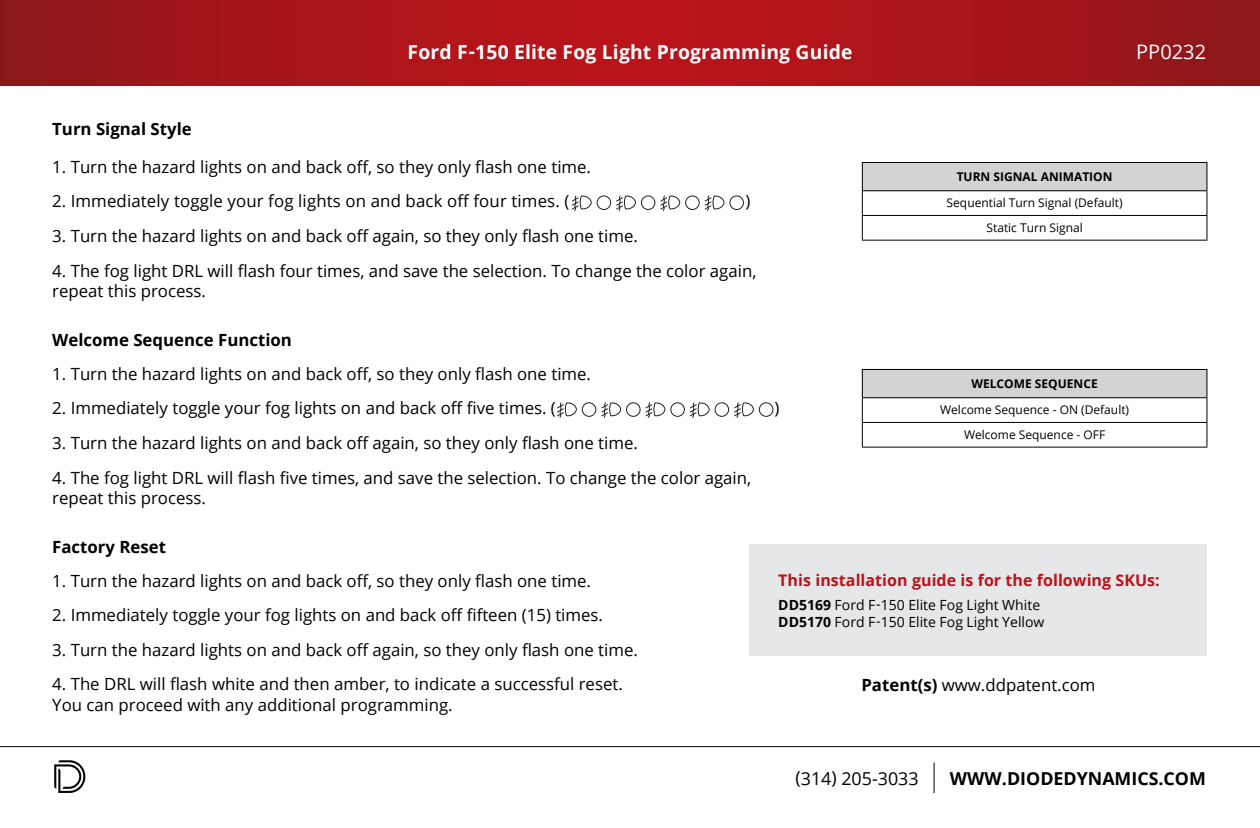
<style>
.page{position:relative;width:1260px;height:828px;background:#fff}
.page>*{position:absolute;margin:0;border:0;box-sizing:border-box;transform-origin:0 0}
.t1{font:20px "Open Sans";color:#fff}
.t2{font:700 19.2px "Open Sans";letter-spacing:.01em;color:#fff}
.t3{font:700 17.8px "Open Sans";color:#000}
.t4{font:17.8px "Open Sans";color:#000}
.t5{font:16.8px/20.2px "Open Sans";color:#000}
.t6{font:700 16.8px "Open Sans";color:#000}
.t7{font:700 16px "Open Sans";letter-spacing:.005em;color:#ba141a}
.t8{font:14px/16.8px "Open Sans";color:#000}
.t9{font:12px/24.6px "Open Sans";color:#000;text-align:center}
.t10{font:700 12px "Open Sans";color:#000}
.s1{font-weight:700}
</style>
<div class="page">
<hr style="left:0;top:746px;width:1260px;height:1px;background:#000">
<img style="left:0;top:0;width:1260px;height:86px">
<div style="left:597px;top:195px;width:14px;height:15px;border:1px solid #241f21;border-radius:50%"></div>
<svg style="left:572px;top:195px;width:20px;height:16px"></svg>
<div style="left:641px;top:195px;width:14px;height:15px;border:1px solid #241f21;border-radius:50%"></div>
<div style="left:685px;top:195px;width:15px;height:15px;border:1px solid #241f21;border-radius:50%"></div>
<svg style="left:616px;top:195px;width:20px;height:16px"></svg>
<svg style="left:660px;top:195px;width:21px;height:16px"></svg>
<div style="left:729px;top:195px;width:15px;height:15px;border:1px solid #241f21;border-radius:50%"></div>
<div style="left:582px;top:402px;width:14px;height:15px;border:1px solid #241f21;border-radius:50%"></div>
<svg style="left:557px;top:402px;width:20px;height:16px"></svg>
<div style="left:626px;top:402px;width:15px;height:15px;border:1px solid #241f21;border-radius:50%"></div>
<div style="left:670px;top:402px;width:15px;height:15px;border:1px solid #241f21;border-radius:50%"></div>
<svg style="left:601px;top:402px;width:21px;height:16px"></svg>
<svg style="left:645px;top:402px;width:21px;height:16px"></svg>
<div style="left:715px;top:402px;width:14px;height:15px;border:1px solid #241f21;border-radius:50%"></div>
<svg style="left:704px;top:195px;width:21px;height:16px"></svg>
<svg style="left:689px;top:402px;width:21px;height:16px"></svg>
<div style="left:759px;top:402px;width:14px;height:15px;border:1px solid #241f21;border-radius:50%"></div>
<svg style="left:734px;top:402px;width:20px;height:16px"></svg>
<div style="left:862px;top:162px;width:345px;height:29px;background:#d1d3d4"></div>
<hr style="left:862px;top:162px;width:345px;height:1px;background:#000">
<hr style="left:862px;top:190px;width:345px;height:1px;background:#000">
<hr style="left:862px;top:215px;width:345px;height:1px;background:#000">
<svg style="left:862px;top:163px;width:1px;height:77px"></svg>
<svg style="left:1206px;top:163px;width:1px;height:77px"></svg>
<hr style="left:862px;top:240px;width:345px;height:1px;background:#000">
<div style="left:862px;top:369px;width:345px;height:29px;background:#d1d3d4"></div>
<hr style="left:862px;top:369px;width:345px;height:1px;background:#000">
<hr style="left:862px;top:397px;width:345px;height:1px;background:#000">
<hr style="left:862px;top:422px;width:345px;height:1px;background:#000">
<svg style="left:862px;top:370px;width:1px;height:77px"></svg>
<svg style="left:1206px;top:370px;width:1px;height:77px"></svg>
<hr style="left:862px;top:447px;width:345px;height:1px;background:#000">
<div style="left:750px;top:544px;width:457px;height:112px;background:#e6e7e8"></div>
<hr style="left:934px;top:763px;width:1px;height:30px;background:#000">
<svg style="left:54px;top:760px;width:31px;height:33px"></svg>
<p class="t6" style="left:52px;top:117px;width:141px">Turn Signal Style</p>
<p class="t2" style="left:408px;top:38px;width:446px">Ford F-150 Elite Fog Light Programming Guide</p>
<p class="t5" style="left:52px;top:156px;width:540px">1. Turn the hazard lights on and back off, so they only flash one time.</p>
<p class="t5" style="left:52px;top:191px;width:519px">2. Immediately toggle your fog lights on and back off four times. (</p>
<p class="t5" style="left:746px;top:191px;width:6px">)</p>
<p class="t5" style="left:52px;top:225px;width:587px">3. Turn the hazard lights on and back off again, so they only flash one time.</p>
<p class="t5" style="left:52px;top:260px;width:706px">4. The fog light DRL will flash four times, and save the selection. To change the color again, repeat this process.</p>
<p class="t6" style="left:52px;top:328px;width:241px">Welcome Sequence Function</p>
<p class="t5" style="left:52px;top:363px;width:540px">1. Turn the hazard lights on and back off, so they only flash one time.</p>
<p class="t5" style="left:52px;top:398px;width:505px">2. Immediately toggle your fog lights on and back off five times. (</p>
<p class="t5" style="left:774px;top:398px;width:6px">)</p>
<p class="t5" style="left:52px;top:432px;width:587px">3. Turn the hazard lights on and back off again, so they only flash one time.</p>
<p class="t5" style="left:52px;top:467px;width:701px">4. The fog light DRL will flash five times, and save the selection. To change the color again, repeat this process.</p>
<p class="t6" style="left:52px;top:535px;width:115px">Factory Reset</p>
<p class="t1" style="left:1136px;top:38px;width:71px">PP0232</p>
<p class="t10" style="left:957px;top:169px;width:157px">TURN SIGNAL ANIMATION</p>
<p class="t9" style="left:947px;top:190px;width:177px">Sequential Turn Signal (Default)<br>Static Turn Signal</p>
<p class="t10" style="left:972px;top:376px;width:128px">WELCOME SEQUENCE</p>
<p class="t9" style="left:940px;top:397px;width:191px">Welcome Sequence - ON (Default)<br>Welcome Sequence - OFF</p>
<p class="t5" style="left:52px;top:570px;width:540px">1. Turn the hazard lights on and back off, so they only flash one time.</p>
<p class="t5" style="left:52px;top:605px;width:552px">2. Immediately toggle your fog lights on and back off fifteen (15) times.</p>
<p class="t5" style="left:52px;top:639px;width:587px">3. Turn the hazard lights on and back off again, so they only flash one time.</p>
<p class="t5" style="left:52px;top:674px;width:572px">4. The DRL will flash white and then amber, to indicate a successful reset.<br>You can proceed with any additional programming.</p>
<p class="t7" style="left:778px;top:569px;width:383px">This installation guide is for the following SKUs:</p>
<p class="t8" style="left:778px;top:596px;width:268px"><span class="s1">DD5169</span> Ford F-150 Elite Fog Light White<br><span class="s1">DD5170</span> Ford F-150 Elite Fog Light Yellow</p>
<p class="t5" style="left:861px;top:674px;width:236px"><span class="s1">Patent(s)</span> www.ddpatent.com</p>
<p class="t4" style="left:796px;top:766px;width:125px">(314) 205-3033</p>
<p class="t3" style="left:950px;top:766px;width:258px">WWW.DIODEDYNAMICS.COM</p>
</div>
